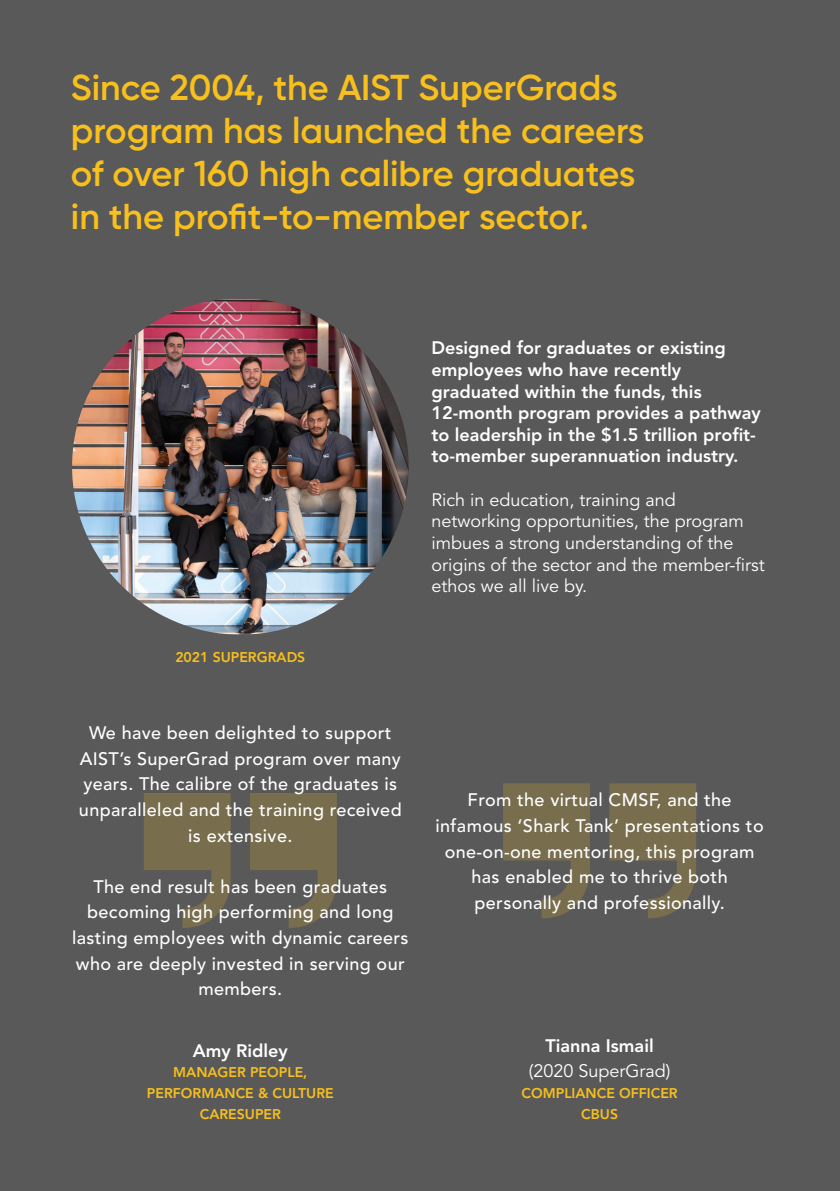
<style>
.page{position:relative;width:840px;height:1191px;background:#fff}
.page>*{position:absolute;margin:0;border:0;box-sizing:border-box;transform-origin:0 0}
.t1{font:600 36px/43.2px "Gilroy";color:#f8c01d}
.t2{font:500 18px/25.6px "Avenir LT Std";letter-spacing:.02em;color:#fff;text-align:center}
.t3{font:800 18px/21.6px "Avenir LT Std";color:#fff}
.t4{font:18px/21.6px "Avenir LT Std";color:#fff}
.t5{font:800 14px/20.8px "Avenir LT Std";color:#f8c01d;text-align:center}
</style>
<div class="page">
<div style="left:0;top:0;width:839px;height:1191px;background:#595959"></div>
<img style="left:72px;top:299px;width:336px;height:335px">
<svg style="left:503px;top:783px;width:86px;height:135px"></svg>
<svg style="left:609px;top:783px;width:86px;height:135px"></svg>
<svg style="left:144px;top:793px;width:86px;height:135px"></svg>
<svg style="left:250px;top:793px;width:87px;height:135px"></svg>
<h1 class="t1" style="left:71px;top:65px;width:574px">Since 2004, the AIST SuperGrads program has launched the careers of over 160 high calibre graduates in the profit-to-member sector.</h1>
<p class="t5" style="left:175px;top:647px;width:131px">2021 SUPERGRADS</p>
<p class="t3" style="left:431px;top:337px;width:331px">Designed for graduates or existing employees who have recently graduated within the funds, this 12-month program provides a pathway to leadership in the $1.5 trillion profit&shy;to-member superannuation industry.</p>
<p class="t4" style="left:431px;top:489px;width:335px">Rich in education, training and networking opportunities, the program imbues a strong understanding of the origins of the sector and the member-first ethos we all live by.</p>
<p class="t2" style="left:79px;top:720px;width:324px">We have been delighted to support<br>AIST’s SuperGrad program over many years. The calibre of the graduates is unparalleled and the training received is extensive.</p>
<p class="t2" style="left:72px;top:874px;width:338px">The end result has been graduates becoming high performing and long lasting employees with dynamic careers who are deeply invested in serving our members.</p>
<p class="t3" style="left:193px;top:1039px;width:97px">Amy Ridley</p>
<p class="t5" style="left:147px;top:1062px;width:188px">MANAGER PEOPLE,<br>PERFORMANCE &amp; CULTURE<br>CARESUPER</p>
<p class="t2" style="left:435px;top:788px;width:329px">From the virtual CMSF, and the infamous ‘Shark Tank’ presentations to one-on-one mentoring, this program has enabled me to thrive both personally and professionally.</p>
<p class="t3" style="left:545px;top:1034px;width:110px">Tianna Ismail</p>
<p class="t4" style="left:528px;top:1060px;width:143px">(2020 SuperGrad)</p>
<p class="t5" style="left:521px;top:1083px;width:158px">COMPLIANCE OFFICER<br>CBUS</p>
</div>
